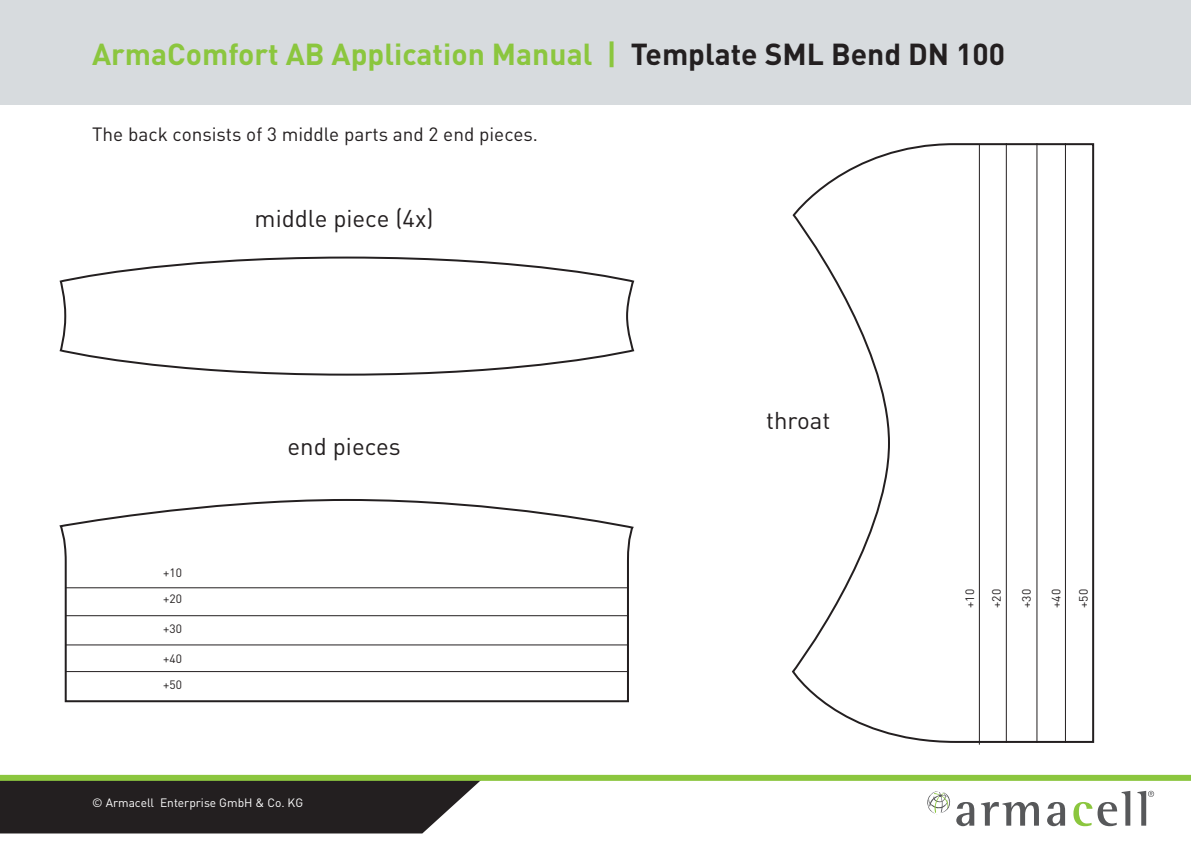
<style>
.page{position:relative;width:1191px;height:842px;background:#fff}
.page>*{position:absolute;margin:0;border:0;box-sizing:border-box;transform-origin:0 0}
.t1{font:700 30px "DIN Pro";color:#8bc63e}
.t2{font:24px "DIN Pro";color:#231f20}
.t3{font:19px "DIN Pro";color:#231f20}
.t4{font:12px/26.2px "DIN Pro";color:#231f20}
.t5{font:12px "DIN Pro";color:#fff}
.s1{color:#231f20}
</style>
<div class="page">
<div style="left:0;top:781px;width:480px;height:52px;background:#231f20"></div>
<svg style="left:956px;top:802px;width:18px;height:24px"></svg>
<svg style="left:981px;top:802px;width:58px;height:24px"></svg>
<svg style="left:1047px;top:802px;width:18px;height:24px"></svg>
<svg style="left:1073px;top:791px;width:57px;height:35px"></svg>
<svg style="left:1137px;top:791px;width:17px;height:35px"></svg>
<svg style="left:927px;top:791px;width:23px;height:23px"></svg>
<div style="left:0;top:775px;width:1191px;height:6px;background:#8bc63e"></div>
<div style="left:0;top:0;width:1191px;height:105px;background:#d7dbde"></div>
<svg style="left:59px;top:256px;width:576px;height:120px"></svg>
<svg style="left:59px;top:499px;width:575px;height:204px"></svg>
<hr style="left:66px;top:671px;width:561px;height:1px;background:#231f20">
<hr style="left:66px;top:644px;width:561px;height:1px;background:#231f20">
<hr style="left:66px;top:615px;width:561px;height:1px;background:#231f20">
<hr style="left:66px;top:587px;width:561px;height:1px;background:#231f20">
<svg style="left:792px;top:143px;width:303px;height:601px"></svg>
<hr style="left:1065px;top:143px;width:1px;height:600px;background:#231f20">
<hr style="left:1036px;top:143px;width:1px;height:600px;background:#231f20">
<hr style="left:1005px;top:143px;width:1px;height:600px;background:#231f20">
<hr style="left:979px;top:145px;width:1px;height:600px;background:#231f20">
<p class="t1" style="left:92px;top:30px;width:914px">ArmaComfort AB Application Manual | <span class="s1">Template SML Bend DN 100</span></p>
<p class="t3" style="left:92px;top:120px;width:447px">The back consists of 3 middle parts and 2 end pieces.</p>
<p class="t2" style="left:255px;top:200px;width:181px">middle piece (4x)</p>
<p class="t4" style="left:163px;top:558px;width:20px">+10 +20</p>
<p class="t4" style="left:163px;top:614px;width:20px">+30</p>
<p class="t4" style="left:163px;top:644px;width:20px">+40</p>
<p class="t4" style="left:163px;top:671px;width:20px">+50</p>
<p class="t2" style="left:287px;top:427px;width:115px">end pieces</p>
<p class="t5" style="left:92px;top:794px;width:212px">© Armacell Enterprise GmbH &amp; Co. KG</p>
<p class="t2" style="left:766px;top:401px;width:66px">throat</p>
<p class="t4" style="left:955px;top:608px;width:20px;rotate:-90deg">+10</p>
<p class="t4" style="left:982px;top:608px;width:20px;rotate:-90deg">+20</p>
<p class="t4" style="left:1012px;top:608px;width:20px;rotate:-90deg">+30</p>
<p class="t4" style="left:1041px;top:608px;width:20px;rotate:-90deg">+40</p>
<p class="t4" style="left:1069px;top:608px;width:20px;rotate:-90deg">+50</p>
</div>
